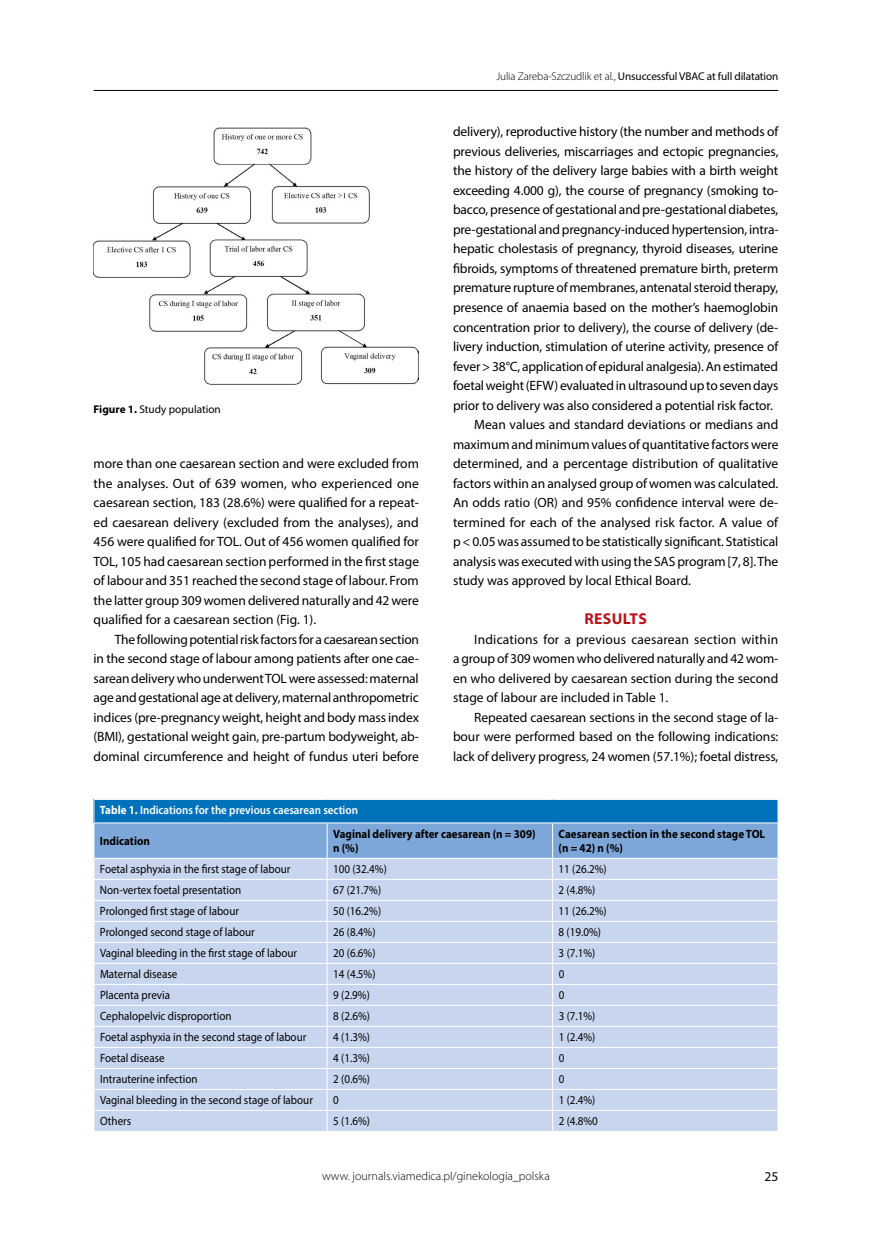
<style>
.page{position:relative;width:872px;height:1234px;background:#fff}
.page>*{position:absolute;margin:0;border:0;box-sizing:border-box;transform-origin:0 0}
.t1{font:700 15.75px "Myriad Pro";letter-spacing:.02em;color:#ba141a}
.t2{font:13.5px/19.5px "Myriad Pro";letter-spacing:-.01em;color:#000;text-align:justify}
.t3{font:12px "Myriad Pro";color:#000;scale:.92 1}
.t4{font:700 12px/14.4px "Myriad Pro";color:#000;scale:.92 1}
.t5{font:600 12px "Myriad Pro";color:#fff;scale:.92 1}
.t6{font:300 12px "Myriad Pro";color:#000}
.t7{font:11.25px "Myriad Pro";letter-spacing:-.01em;color:#000}
.s1{font-weight:700}
.s2{font-weight:300}
</style>
<div class="page">
<hr style="left:94px;top:90px;width:684px;height:1px;background:#000">
<svg style="left:94px;top:799px;width:684px;height:331px;background:#b4cce9"></svg>
<img style="left:94px;top:127px;width:325px;height:257px">
<p class="t7" style="left:94px;top:402px;width:129px"><span class="s1">Figure 1.</span> Study population</p>
<p class="t2" style="left:94px;top:453px;width:327px">more than one caesarean section and were excluded from the analyses. Out of 639 women, who experienced one caesarean section, 183 (28.6%) were qualified for a repeat&shy;ed caesarean delivery (excluded from the analyses), and 456 were qualified for TOL. Out of 456 women qualified for TOL, 105 had caesarean section performed in the first stage of labour and 351 reached the second stage of labour. From the latter group 309 women delivered naturally and 42 were qualified for a caesarean section (Fig. 1).</p>
<p class="t2" style="left:94px;top:629px;width:327px;text-indent:21px">The following potential risk factors for a caesarean section in the second stage of labour among patients after one cae&shy;sarean delivery who underwent TOL were assessed: maternal age and gestational age at delivery, maternal anthropometric indices (pre-pregnancy weight, height and body mass index (BMI), gestational weight gain, pre-partum bodyweight, ab&shy;dominal circumference and height of fundus uteri before</p>
<p class="t7" style="left:496px;top:70px;width:283px"><span class="s2">Julia Zareba-Szczudlik et al.,</span> Unsuccessful VBAC at full dilatation</p>
<p class="t2" style="left:453px;top:122px;width:327px">delivery), reproductive history (the number and methods of</p>
<p class="t2" style="left:453px;top:141px;width:327px">previous deliveries, miscarriages and ectopic pregnancies,</p>
<p class="t2" style="left:453px;top:161px;width:327px">the history of the delivery large babies with a birth weight</p>
<p class="t2" style="left:453px;top:180px;width:327px">exceeding 4.000 g), the course of pregnancy (smoking to-</p>
<p class="t2" style="left:453px;top:200px;width:327px">bacco, presence of gestational and pre-gestational diabetes,</p>
<p class="t2" style="left:453px;top:219px;width:327px">pre-gestational and pregnancy-induced hypertension, intra-</p>
<p class="t2" style="left:453px;top:239px;width:327px">hepatic cholestasis of pregnancy, thyroid diseases, uterine</p>
<p class="t2" style="left:453px;top:258px;width:327px">fibroids, symptoms of threatened premature birth, preterm</p>
<p class="t2" style="left:453px;top:278px;width:327px">premature rupture of membranes, antenatal steroid therapy,</p>
<p class="t2" style="left:453px;top:297px;width:327px">presence of anaemia based on the mother’s haemoglobin</p>
<p class="t2" style="left:453px;top:317px;width:327px">concentration prior to delivery), the course of delivery (de-</p>
<p class="t2" style="left:453px;top:336px;width:327px">livery induction, stimulation of uterine activity, presence of</p>
<p class="t2" style="left:453px;top:356px;width:327px">fever &gt; 38°C, application of epidural analgesia). An estimated</p>
<p class="t2" style="left:453px;top:375px;width:327px">foetal weight (EFW) evaluated in ultrasound up to seven days</p>
<p class="t2" style="left:453px;top:395px;width:321px">prior to delivery was also considered a potential risk factor.</p>
<p class="t2" style="left:474px;top:414px;width:305px">Mean values and standard deviations or medians and</p>
<p class="t2" style="left:453px;top:434px;width:327px">maximum and minimum values of quantitative factors were</p>
<p class="t2" style="left:453px;top:453px;width:327px">determined, and a percentage distribution of qualitative</p>
<p class="t2" style="left:453px;top:473px;width:327px">factors within an analysed group of women was calculated.</p>
<p class="t2" style="left:453px;top:492px;width:327px">An odds ratio (OR) and 95% confidence interval were de-</p>
<p class="t2" style="left:453px;top:512px;width:327px">termined for each of the analysed risk factor. A value of</p>
<p class="t2" style="left:453px;top:531px;width:327px">p &lt; 0.05 was assumed to be statistically significant. Statistical</p>
<p class="t2" style="left:453px;top:551px;width:327px">analysis was executed with using the SAS program [7, 8]. The</p>
<p class="t2" style="left:453px;top:570px;width:239px">study was approved by local Ethical Board.</p>
<p class="t1" style="left:584px;top:608px;width:64px">RESULTS</p>
<p class="t2" style="left:453px;top:629px;width:327px;text-indent:21px">Indications for a previous caesarean section within a group of 309 women who delivered naturally and 42 wom&shy;en who delivered by caesarean section during the second stage of labour are included in Table 1.</p>
<p class="t2" style="left:453px;top:707px;width:327px;text-indent:21px">Repeated caesarean sections in the second stage of la&shy;bour were performed based on the following indications: lack of delivery progress, 24 women (57.1%); foetal distress,</p>
<p class="t5" style="left:100px;top:802px;width:282px"><span class="s1">Table 1.</span> Indications for the previous caesarean section</p>
<p class="t4" style="left:100px;top:833px;width:56px">Indication</p>
<p class="t4" style="left:333px;top:826px;width:222px">Vaginal delivery after caesarean (n = 309) n (%)</p>
<p class="t4" style="left:558px;top:826px;width:226px">Caesarean section in the second stage TOL (n = 42) n (%)</p>
<p class="t3" style="left:100px;top:861px;width:209px">Foetal asphyxia in the first stage of labour</p>
<p class="t3" style="left:333px;top:861px;width:60px">100 (32.4%)</p>
<p class="t3" style="left:558px;top:861px;width:54px">11 (26.2%)</p>
<p class="t3" style="left:100px;top:882px;width:155px">Non-vertex foetal presentation</p>
<p class="t3" style="left:333px;top:882px;width:54px">67 (21.7%)</p>
<p class="t3" style="left:558px;top:882px;width:41px">2 (4.8%)</p>
<p class="t3" style="left:100px;top:903px;width:153px">Prolonged first stage of labour</p>
<p class="t3" style="left:333px;top:903px;width:54px">50 (16.2%)</p>
<p class="t3" style="left:558px;top:903px;width:54px">11 (26.2%)</p>
<p class="t3" style="left:100px;top:924px;width:170px">Prolonged second stage of labour</p>
<p class="t3" style="left:333px;top:924px;width:47px">26 (8.4%)</p>
<p class="t3" style="left:558px;top:924px;width:47px">8 (19.0%)</p>
<p class="t3" style="left:100px;top:945px;width:216px">Vaginal bleeding in the first stage of labour</p>
<p class="t3" style="left:333px;top:945px;width:47px">20 (6.6%)</p>
<p class="t3" style="left:558px;top:945px;width:41px">3 (7.1%)</p>
<p class="t3" style="left:100px;top:966px;width:86px">Maternal disease</p>
<p class="t3" style="left:333px;top:966px;width:47px">14 (4.5%)</p>
<p class="t3" style="left:558px;top:966px;width:8px">0</p>
<p class="t3" style="left:100px;top:987px;width:78px">Placenta previa</p>
<p class="t3" style="left:333px;top:987px;width:41px">9 (2.9%)</p>
<p class="t3" style="left:558px;top:987px;width:8px">0</p>
<p class="t3" style="left:100px;top:1008px;width:144px">Cephalopelvic disproportion</p>
<p class="t3" style="left:333px;top:1008px;width:41px">8 (2.6%)</p>
<p class="t3" style="left:558px;top:1008px;width:41px">3 (7.1%)</p>
<p class="t3" style="left:100px;top:1029px;width:226px">Foetal asphyxia in the second stage of labour</p>
<p class="t3" style="left:333px;top:1029px;width:41px">4 (1.3%)</p>
<p class="t3" style="left:558px;top:1029px;width:41px">1 (2.4%)</p>
<p class="t3" style="left:100px;top:1050px;width:72px">Foetal disease</p>
<p class="t3" style="left:333px;top:1050px;width:41px">4 (1.3%)</p>
<p class="t3" style="left:558px;top:1050px;width:8px">0</p>
<p class="t3" style="left:100px;top:1071px;width:108px">Intrauterine infection</p>
<p class="t3" style="left:333px;top:1071px;width:41px">2 (0.6%)</p>
<p class="t3" style="left:559px;top:1071px;width:8px">0</p>
<p class="t3" style="left:100px;top:1092px;width:233px">Vaginal bleeding in the second stage of labour</p>
<p class="t3" style="left:333px;top:1092px;width:8px">0</p>
<p class="t3" style="left:559px;top:1092px;width:41px">1 (2.4%)</p>
<p class="t3" style="left:100px;top:1113px;width:35px">Others</p>
<p class="t3" style="left:333px;top:1113px;width:41px">5 (1.6%)</p>
<p class="t3" style="left:559px;top:1113px;width:44px">2 (4.8%0</p>
<p class="t6" style="left:322px;top:1169px;width:229px">www. journals.viamedica.pl/ginekologia_polska</p>
<p class="t2" style="left:764px;top:1166px;width:15px">25</p>
</div>
